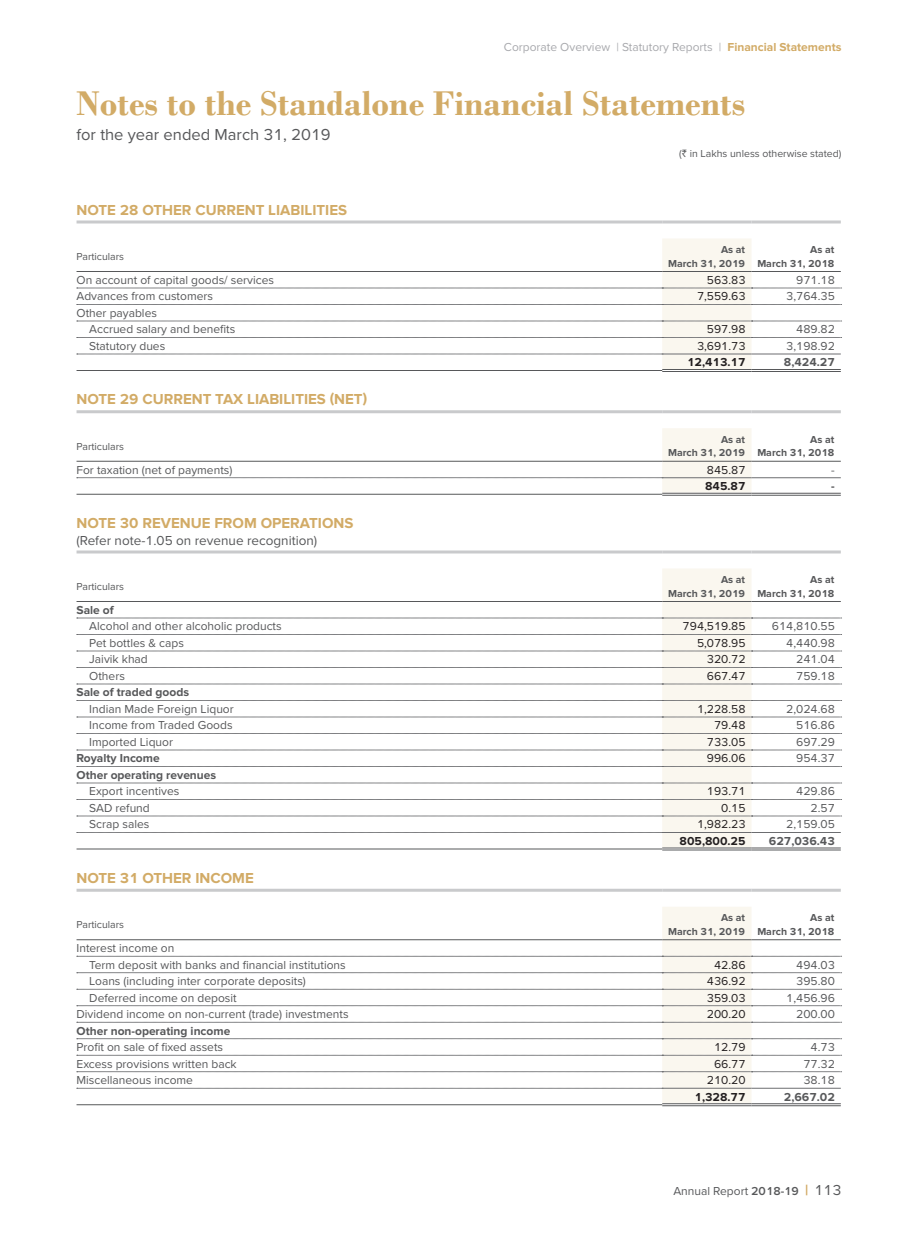
<style>
.page{position:relative;width:918px;height:1242px;background:#fff}
.page>*{position:absolute;margin:0;border:0;box-sizing:border-box;transform-origin:0 0}
.t1{font:700 36px "Bodoni";color:#d2ab66}
.t2{font:16.5px "Proxima Nova";color:#57585a}
.t3{font:700 15px "Proxima Nova";color:#d2ab66}
.t4{font:13.5px "Proxima Nova";color:#57585a}
.t5{font:12px/16.5px "Proxima Nova";color:#57585a}
.t6{font:12px "Proxima Nova";color:#231f20}
.t7{font:700 12px "Proxima Nova";color:#57585a}
.t8{font:12px "Proxima Nova";color:#a8a9ad}
.t9{font:700 12px "Proxima Nova";color:#231f20}
.t10{font:700 10.5px/13.5px "Proxima Nova";color:#57585a;text-align:right}
.t11{font:10.5px "Proxima Nova";color:#57585a}
.s1{font-weight:700;color:#d2ab66}
.s2{font-family:"Rupee"}
.s3{font-weight:600}
.s4{font-weight:700;font-size:15px;color:#d2ab66}
.s5{font-size:15px}
</style>
<div class="page">
<svg style="left:77px;top:220px;width:585px;height:4px;background:#d6d7d8"></svg>
<svg style="left:662px;top:220px;width:90px;height:4px"></svg>
<svg style="left:752px;top:220px;width:89px;height:4px"></svg>
<hr style="left:77px;top:370px;width:585px;height:1px;background:#57585a">
<hr style="left:662px;top:371px;width:90px;height:1px;background:#57585a">
<svg style="left:77px;top:239px;width:765px;height:131px"></svg>
<hr style="left:77px;top:271px;width:585px;height:1px;background:#57585a">
<hr style="left:662px;top:271px;width:90px;height:1px;background:#57585a">
<hr style="left:752px;top:271px;width:89px;height:1px;background:#57585a">
<hr style="left:752px;top:354px;width:89px;height:1px;background:#6c6d70">
<hr style="left:752px;top:369px;width:89px;height:1px;background:#57585a">
<hr style="left:752px;top:371px;width:89px;height:1px;background:#57585a">
<hr style="left:77px;top:410px;width:585px;height:3px;background:#c9cacc">
<hr style="left:662px;top:410px;width:90px;height:3px;background:#c9cacc">
<hr style="left:752px;top:410px;width:89px;height:3px;background:#c9cacc">
<svg style="left:77px;top:428px;width:675px;height:66px"></svg>
<hr style="left:77px;top:494px;width:585px;height:1px;background:#57585a">
<hr style="left:662px;top:461px;width:90px;height:1px;background:#57585a">
<hr style="left:662px;top:477px;width:90px;height:1px;background:#6c6d70">
<hr style="left:662px;top:493px;width:90px;height:1px;background:#57585a">
<hr style="left:662px;top:495px;width:90px;height:1px;background:#57585a">
<hr style="left:752px;top:461px;width:89px;height:1px;background:#57585a">
<hr style="left:752px;top:477px;width:89px;height:1px;background:#6c6d70">
<hr style="left:752px;top:493px;width:89px;height:1px;background:#57585a">
<hr style="left:752px;top:495px;width:89px;height:1px;background:#57585a">
<svg style="left:77px;top:550px;width:585px;height:4px;background:#d6d7d8"></svg>
<svg style="left:662px;top:550px;width:90px;height:4px"></svg>
<svg style="left:752px;top:550px;width:89px;height:4px"></svg>
<hr style="left:77px;top:849px;width:585px;height:1px;background:#57585a">
<hr style="left:662px;top:850px;width:90px;height:1px;background:#57585a">
<hr style="left:752px;top:850px;width:89px;height:1px;background:#57585a">
<svg style="left:77px;top:569px;width:765px;height:280px"></svg>
<hr style="left:77px;top:601px;width:585px;height:1px;background:#57585a">
<hr style="left:77px;top:889px;width:585px;height:3px;background:#c9cacc">
<hr style="left:662px;top:889px;width:90px;height:3px;background:#c9cacc">
<hr style="left:752px;top:889px;width:89px;height:3px;background:#c9cacc">
<hr style="left:662px;top:1105px;width:90px;height:1px;background:#57585a">
<hr style="left:752px;top:1105px;width:89px;height:1px;background:#57585a">
<svg style="left:77px;top:907px;width:765px;height:198px"></svg>
<p class="t8" style="left:504px;top:39px;width:339px">Corporate Overview | Statutory Reports | <span class="s1">Financial Statements</span></p>
<h1 class="t1" style="left:77px;top:82px;width:670px">Notes to the Standalone Financial Statements</h1>
<h2 class="t2" style="left:77px;top:125px;width:256px">for the year ended March 31, 2019</h2>
<p class="t11" style="left:679px;top:147px;width:164px">(<span class="s2">`</span> in Lakhs unless otherwise stated)</p>
<p class="t3" style="left:77px;top:201px;width:272px">NOTE 28 OTHER CURRENT LIABILITIES</p>
<p class="t11" style="left:77px;top:250px;width:49px">Particulars</p>
<p class="t10" style="left:668px;top:243px;width:79px">As at<br>March 31, 2019</p>
<p class="t10" style="left:757px;top:243px;width:79px">As at<br>March 31, 2018</p>
<p class="t5" style="left:77px;top:272px;width:199px">On account of capital goods/ services</p>
<p class="t6" style="left:707px;top:273px;width:40px">563.83</p>
<p class="t5" style="left:796px;top:272px;width:40px">971.18</p>
<p class="t5" style="left:77px;top:288px;width:138px">Advances from customers</p>
<p class="t6" style="left:697px;top:289px;width:50px">7,559.63</p>
<p class="t5" style="left:786px;top:288px;width:50px">3,764.35</p>
<p class="t5" style="left:89px;top:305px;width:148px;text-indent:-13px">Other payables<br>Accrued salary and benefits</p>
<p class="t6" style="left:707px;top:322px;width:40px">597.98</p>
<p class="t5" style="left:796px;top:321px;width:40px">489.82</p>
<p class="t5" style="left:89px;top:338px;width:77px">Statutory dues</p>
<p class="t6" style="left:697px;top:339px;width:50px">3,691.73</p>
<p class="t5" style="left:786px;top:338px;width:50px">3,198.92</p>
<p class="t9" style="left:687px;top:356px;width:60px">12,413.17</p>
<p class="t7" style="left:784px;top:356px;width:53px">8,424.27</p>
<p class="t3" style="left:77px;top:391px;width:292px">NOTE 29 CURRENT TAX LIABILITIES (NET)</p>
<p class="t11" style="left:77px;top:440px;width:49px">Particulars</p>
<p class="t10" style="left:668px;top:433px;width:79px">As at<br>March 31, 2019</p>
<p class="t10" style="left:757px;top:433px;width:79px">As at<br>March 31, 2018</p>
<p class="t5" style="left:77px;top:462px;width:157px">For taxation (net of payments)</p>
<p class="t6" style="left:707px;top:463px;width:40px">845.87</p>
<p class="t5" style="left:831px;top:462px;width:5px">-</p>
<p class="t9" style="left:705px;top:479px;width:42px">845.87</p>
<p class="t7" style="left:831px;top:479px;width:5px">-</p>
<p class="t3" style="left:77px;top:514px;width:278px">NOTE 30 REVENUE FROM OPERATIONS</p>
<p class="t4" style="left:77px;top:532px;width:242px">(Refer note-1.05 on revenue recognition)</p>
<p class="t11" style="left:77px;top:580px;width:49px">Particulars</p>
<p class="t10" style="left:668px;top:573px;width:79px">As at<br>March 31, 2019</p>
<p class="t10" style="left:757px;top:573px;width:79px">As at<br>March 31, 2018</p>
<p class="t7" style="left:77px;top:603px;width:39px">Sale of</p>
<p class="t5" style="left:89px;top:618px;width:194px">Alcohol and other alcoholic products</p>
<p class="t6" style="left:683px;top:619px;width:64px">794,519.85</p>
<p class="t5" style="left:772px;top:618px;width:64px">614,810.55</p>
<p class="t5" style="left:89px;top:635px;width:96px">Pet bottles &amp; caps</p>
<p class="t6" style="left:697px;top:636px;width:50px">5,078.95</p>
<p class="t5" style="left:786px;top:635px;width:50px">4,440.98</p>
<p class="t5" style="left:89px;top:651px;width:60px">Jaivik khad</p>
<p class="t6" style="left:707px;top:652px;width:40px">320.72</p>
<p class="t5" style="left:796px;top:651px;width:40px">241.04</p>
<p class="t5" style="left:89px;top:668px;width:37px">Others</p>
<p class="t6" style="left:707px;top:669px;width:40px">667.47</p>
<p class="t5" style="left:796px;top:668px;width:40px">759.18</p>
<p class="t7" style="left:77px;top:686px;width:114px">Sale of traded goods</p>
<p class="t5" style="left:89px;top:701px;width:146px">Indian Made Foreign Liquor</p>
<p class="t6" style="left:697px;top:702px;width:50px">1,228.58</p>
<p class="t5" style="left:786px;top:701px;width:50px">2,024.68</p>
<p class="t5" style="left:89px;top:717px;width:145px">Income from Traded Goods</p>
<p class="t6" style="left:714px;top:718px;width:33px">79.48</p>
<p class="t5" style="left:796px;top:717px;width:40px">516.86</p>
<p class="t5" style="left:89px;top:734px;width:85px">Imported Liquor</p>
<p class="t6" style="left:707px;top:735px;width:40px">733.05</p>
<p class="t5" style="left:796px;top:734px;width:40px">697.29</p>
<p class="t7" style="left:77px;top:752px;width:85px">Royalty Income</p>
<p class="t6" style="left:707px;top:751px;width:40px">996.06</p>
<p class="t5" style="left:796px;top:750px;width:40px">954.37</p>
<p class="t7" style="left:77px;top:768px;width:141px">Other operating revenues</p>
<p class="t5" style="left:89px;top:783px;width:92px">Export incentives</p>
<p class="t6" style="left:707px;top:784px;width:40px">193.71</p>
<p class="t5" style="left:796px;top:783px;width:40px">429.86</p>
<p class="t5" style="left:89px;top:800px;width:62px">SAD refund</p>
<p class="t6" style="left:721px;top:801px;width:26px">0.15</p>
<p class="t5" style="left:811px;top:800px;width:26px">2.57</p>
<p class="t5" style="left:89px;top:816px;width:62px">Scrap sales</p>
<p class="t6" style="left:697px;top:817px;width:50px">1,982.23</p>
<p class="t5" style="left:786px;top:816px;width:50px">2,159.05</p>
<p class="t9" style="left:680px;top:834px;width:67px">805,800.25</p>
<p class="t7" style="left:769px;top:834px;width:67px">627,036.43</p>
<p class="t3" style="left:77px;top:869px;width:179px">NOTE 31 OTHER INCOME</p>
<p class="t11" style="left:77px;top:918px;width:49px">Particulars</p>
<p class="t10" style="left:668px;top:911px;width:79px">As at<br>March 31, 2019</p>
<p class="t10" style="left:757px;top:911px;width:79px">As at<br>March 31, 2018</p>
<p class="t5" style="left:89px;top:940px;width:258px;text-indent:-13px">Interest income on<br>Term deposit with banks and financial institutions</p>
<p class="t6" style="left:714px;top:958px;width:33px">42.86</p>
<p class="t5" style="left:796px;top:957px;width:40px">494.03</p>
<p class="t5" style="left:89px;top:973px;width:218px">Loans (including inter corporate deposits)</p>
<p class="t6" style="left:707px;top:974px;width:40px">436.92</p>
<p class="t5" style="left:796px;top:973px;width:40px">395.80</p>
<p class="t5" style="left:89px;top:990px;width:149px">Deferred income on deposit</p>
<p class="t6" style="left:707px;top:991px;width:40px">359.03</p>
<p class="t5" style="left:786px;top:990px;width:50px">1,456.96</p>
<p class="t5" style="left:77px;top:1006px;width:274px">Dividend income on non-current (trade) investments</p>
<p class="t6" style="left:707px;top:1007px;width:40px">200.20</p>
<p class="t5" style="left:796px;top:1006px;width:40px">200.00</p>
<p class="t7" style="left:77px;top:1024px;width:155px">Other non-operating income</p>
<p class="t5" style="left:77px;top:1039px;width:148px">Profit on sale of fixed assets</p>
<p class="t6" style="left:714px;top:1040px;width:33px">12.79</p>
<p class="t5" style="left:811px;top:1039px;width:26px">4.73</p>
<p class="t5" style="left:77px;top:1056px;width:162px">Excess provisions written back</p>
<p class="t6" style="left:714px;top:1057px;width:33px">66.77</p>
<p class="t5" style="left:803px;top:1056px;width:33px">77.32</p>
<p class="t5" style="left:77px;top:1072px;width:118px">Miscellaneous income</p>
<p class="t6" style="left:707px;top:1073px;width:40px">210.20</p>
<p class="t5" style="left:803px;top:1072px;width:33px">38.18</p>
<p class="t9" style="left:695px;top:1090px;width:52px">1,328.77</p>
<p class="t7" style="left:784px;top:1090px;width:53px">2,667.02</p>
<p class="t5" style="left:673px;top:1183px;width:170px">Annual Report <span class="s3">2018-19</span> <span class="s4">|</span> <span class="s5">113</span></p>
</div>
